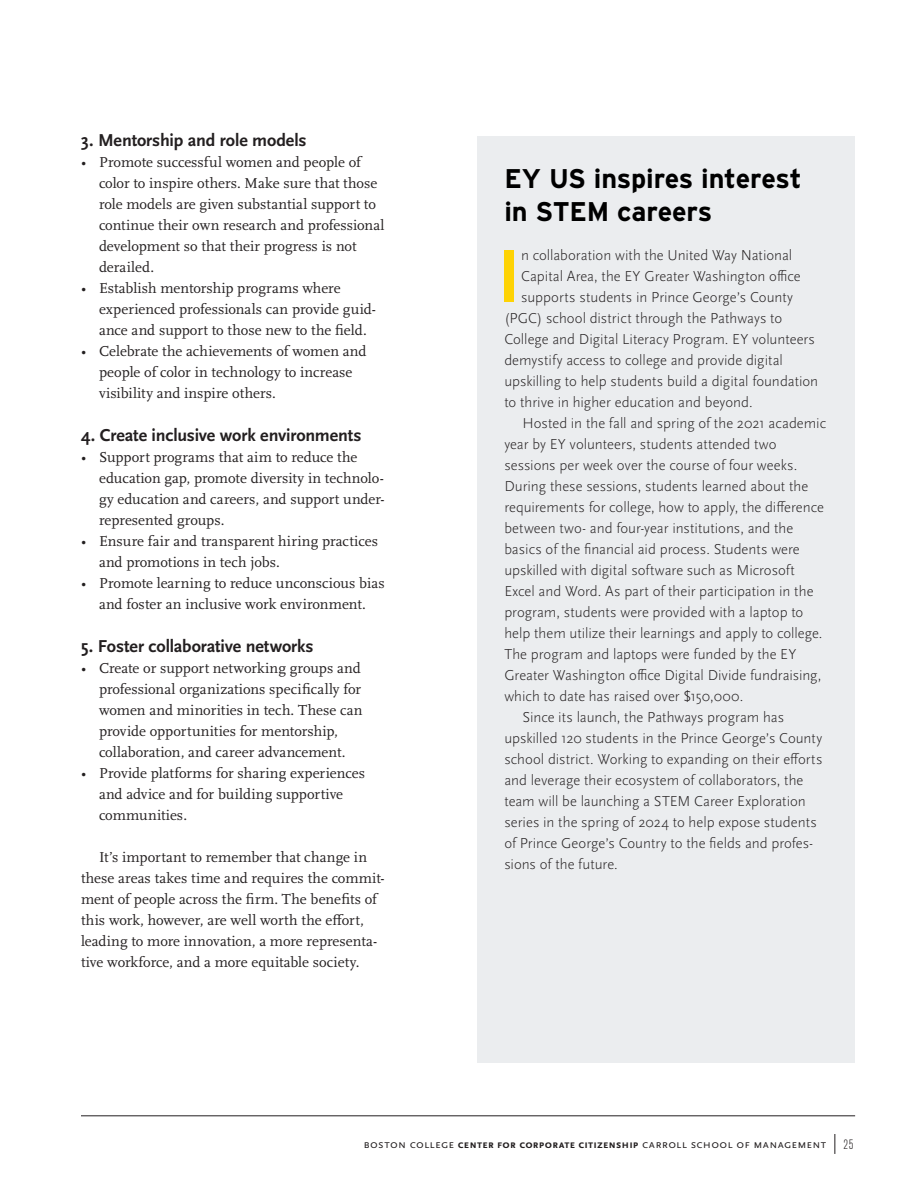
<style>
.page{position:relative;width:918px;height:1188px;background:#fff}
.page>*{position:absolute;margin:0;border:0;box-sizing:border-box;transform-origin:0 0}
.Sidebar_text_NO_INDENT{font:700 78.6px "Scala Sans OT";color:#fed304}
.Sidebar_head_-_EY_Interstate{font:700 27px/33px "Interstate";letter-spacing:-.01em;color:#000}
.Subhead_level_D{font:700 18px "Scala Sans OT";color:#231f20}
.Body_text_BULLET{font:15px/21px "Scala OT";color:#231f20}
.Sidebar_text{font:300 15px/21px "Scala Sans OT";color:#231f20}
.Sidebar_text_NO_INDENT-2{font:300 15px "Scala Sans OT";color:#231f20}
.Body_text_INDENT{font:15px/21px "Scala OT";letter-spacing:-.005em;color:#231f20}
.t1{font:300 condensed 13.5px "Akzidenz Grotesk BE";color:#231f20}
.t2{font:12px "Scala Sans OT";letter-spacing:.02em;color:#231f20}
.s1{font-weight:700;font-size:11.4px}
</style>
<div class="page">
<hr style="left:81px;top:1116px;width:774px;height:1px;background:#231f20">
<svg style="left:835px;top:1134px;width:1px;height:20px"></svg>
<div style="left:477px;top:136px;width:378px;height:926px;background:#ebedef"></div>
<p class="Subhead_level_D" style="left:81px;top:130px;width:227px">3. Mentorship and role models</p>
<p class="Body_text_BULLET" style="left:99px;top:152px;width:287px;text-indent:-18px">• Promote successful women and people of color to inspire others. Make sure that those role models are given substantial support to continue their own research and professional development so that their progress is not derailed.</p>
<p class="Body_text_BULLET" style="left:99px;top:278px;width:278px;text-indent:-18px">• Establish mentorship programs where experienced professionals can provide guid&shy;ance and support to those new to the field.</p>
<p class="Body_text_BULLET" style="left:99px;top:341px;width:269px;text-indent:-18px">• Celebrate the achievements of women and people of color in technology to increase visibility and inspire others.</p>
<p class="Subhead_level_D" style="left:81px;top:425px;width:282px">4. Create inclusive work environments</p>
<p class="Body_text_BULLET" style="left:99px;top:447px;width:287px;text-indent:-18px">• Support programs that aim to reduce the education gap, promote diversity in technolo&shy;gy education and careers, and support under&shy;represented groups.</p>
<p class="Body_text_BULLET" style="left:99px;top:531px;width:281px;text-indent:-18px">• Ensure fair and transparent hiring practices and promotions in tech jobs.</p>
<p class="Body_text_BULLET" style="left:81px;top:573px;width:305px;text-align:center">• Promote learning to reduce unconscious bias and foster an inclusive work environment.</p>
<p class="Subhead_level_D" style="left:81px;top:636px;width:234px">5. Foster collaborative networks</p>
<p class="Body_text_BULLET" style="left:99px;top:658px;width:265px;text-indent:-18px">• Create or support networking groups and professional organizations specifically for women and minorities in tech. These can provide opportunities for mentorship, collaboration, and career advancement.</p>
<p class="Body_text_BULLET" style="left:99px;top:763px;width:267px;text-indent:-18px">• Provide platforms for sharing experiences and advice and for building supportive communities.</p>
<p class="Body_text_INDENT" style="left:81px;top:847px;width:305px;text-indent:18px">It’s important to remember that change in these areas takes time and requires the commit&shy;ment of people across the firm. The benefits of this work, however, are well worth the effort, leading to more innovation, a more representa&shy;tive workforce, and a more equitable society.</p>
<p class="Sidebar_head_-_EY_Interstate" style="left:504px;top:162px;width:299px">EY US inspires interest in STEM careers</p>
<p class="Sidebar_text_NO_INDENT" style="left:498px;top:232px;width:25px">I</p>
<p class="Sidebar_text_NO_INDENT-2" style="left:521px;top:247px;width:273px">n collaboration with the United Way National</p>
<p class="Sidebar_text_NO_INDENT-2" style="left:521px;top:268px;width:281px">Capital Area, the EY Greater Washington office</p>
<p class="Sidebar_text_NO_INDENT-2" style="left:521px;top:289px;width:274px">supports students in Prince George’s County</p>
<p class="Sidebar_text_NO_INDENT-2" style="left:504px;top:310px;width:279px">(PGC) school district through the Pathways to</p>
<p class="Sidebar_text_NO_INDENT-2" style="left:504px;top:331px;width:312px">College and Digital Literacy Program. EY volunteers</p>
<p class="Sidebar_text_NO_INDENT-2" style="left:504px;top:352px;width:280px">demystify access to college and provide digital</p>
<p class="Sidebar_text_NO_INDENT-2" style="left:504px;top:373px;width:315px">upskilling to help students build a digital foundation</p>
<p class="Sidebar_text_NO_INDENT-2" style="left:504px;top:394px;width:250px">to thrive in higher education and beyond.</p>
<p class="Sidebar_text" style="left:504px;top:413px;width:323px;text-indent:18px">Hosted in the fall and spring of the 2021 academic year by EY volunteers, students attended two sessions per week over the course of four weeks.<br>During these sessions, students learned about the requirements for college, how to apply, the difference between two- and four-year institutions, and the basics of the financial aid process. Students were upskilled with digital software such as Microsoft Excel and Word. As part of their participation in the program, students were provided with a laptop to help them utilize their learnings and apply to college.<br>The program and laptops were funded by the EY Greater Washington office Digital Divide fundraising, which to date has raised over $150,000.</p>
<p class="Sidebar_text" style="left:504px;top:707px;width:320px;text-indent:18px">Since its launch, the Pathways program has upskilled 120 students in the Prince George’s County school district. Working to expanding on their efforts and leverage their ecosystem of collaborators, the team will be launching a STEM Career Exploration series in the spring of 2024 to help expose students of Prince George’s Country to the fields and profes&shy;sions of the future.</p>
<p class="t2" style="left:364px;top:1137px;width:464px">boston college <span class="s1">center for corporate citizenship</span> carroll school of management</p>
<p class="t1" style="left:844px;top:1138px;width:12px">25</p>
</div>
